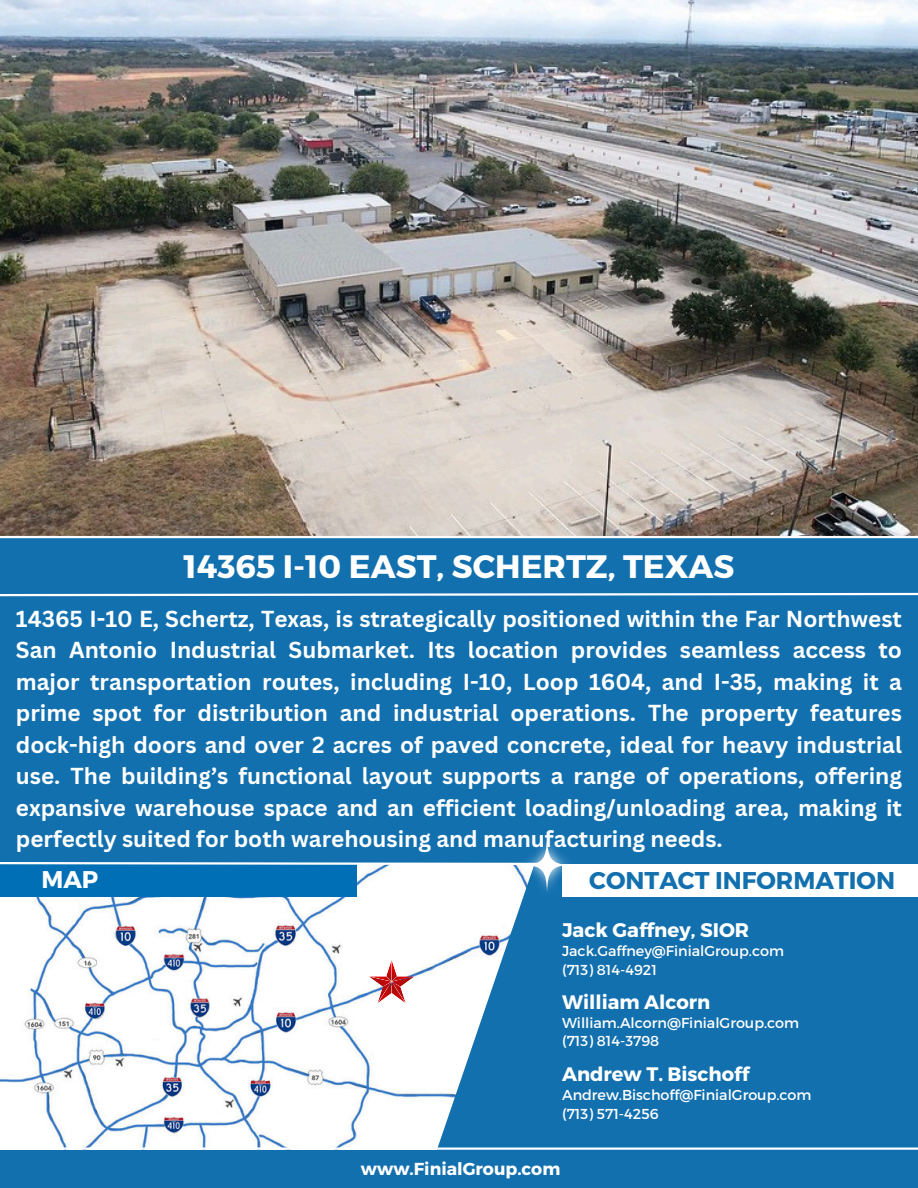
<style>
.page{position:relative;width:918px;height:1188px;background:#fff}
.page>*{position:absolute;margin:0;border:0;box-sizing:border-box;transform-origin:0 0}
.t1{font:700 32.4px "Montserrat";color:#fff}
.t2{font:700 24.15px "Montserrat";color:#1370af}
.t3{font:700 24.15px "Montserrat";color:#fff}
.t4{font:700 22.5px/31.5px "Canva Sans";color:#fff;text-align:justify}
.t5{font:700 19.65px "Montserrat";color:#fff}
.t6{font:700 19.5px "Montserrat";color:#fff}
.t7{font:700 17.4px "Montserrat";color:#fff}
.t8{font:14.4px "Montserrat";color:#fff}
</style>
<div class="page">
<img style="left:0;top:866px;width:387px;height:282px">
<div style="left:0;top:1150px;width:918px;height:38px;background:#1370af"></div>
<img style="left:0;top:0;width:918px;height:536px">
<div style="left:0;top:586px;width:918px;height:277px;background:#1370af"></div>
<div style="left:0;top:537px;width:918px;height:56px;background:#1370af"></div>
<hr style="left:0;top:536px;width:918px;height:2px;background:#fff">
<svg style="left:387px;top:863px;width:531px;height:285px;fill:#1370af"></svg>
<svg style="left:0;top:592px;width:918px;height:5px"></svg>
<div style="left:0;top:864px;width:356px;height:33px;background:#006fb6"></div>
<svg style="left:0;top:862px;width:513px;height:4px"></svg>
<div style="left:562px;top:864px;width:356px;height:33px;background:#fff"></div>
<img style="left:513px;top:862px;width:68px;height:40px">
<svg style="left:523px;top:838px;width:48px;height:54px"></svg>
<svg style="left:369px;top:976px;width:46px;height:27px"></svg>
<p class="t1" style="left:184px;top:545px;width:552px">14365 I-10 EAST, SCHERTZ, TEXAS</p>
<h4 class="t4" style="left:16px;top:602px;width:888px">14365 I-10 E, Schertz, Texas, is strategically positioned within the Far Northwest San Antonio Industrial Submarket. Its location provides seamless access to major transportation routes, including I-10, Loop 1604, and I-35, making it a prime spot for distribution and industrial operations. The property features dock-high doors and over 2 acres of paved concrete, ideal for heavy industrial use. The building’s functional layout supports a range of operations, offering expansive warehouse space and an efficient loading/unloading area, making it perfectly suited for both warehousing and manufacturing needs.</h4>
<h2 class="t3" style="left:41px;top:863px;width:58px">MAP</h2>
<p class="t2" style="left:589px;top:865px;width:307px">CONTACT INFORMATION</p>
<h4 class="t5" style="left:562px;top:917px;width:189px">Jack Gaffney, SIOR</h4>
<p class="t8" style="left:562px;top:941px;width:224px">Jack.Gaffney@FinialGroup.com</p>
<p class="t8" style="left:562px;top:961px;width:96px">(713) 814-4921</p>
<p class="t6" style="left:562px;top:989px;width:150px">William Alcorn</p>
<p class="t8" style="left:562px;top:1032px;width:99px">(713) 814-3798</p>
<h4 class="t8" style="left:562px;top:1013px;width:239px">William.Alcorn@FinialGroup.com</h4>
<p class="t6" style="left:562px;top:1062px;width:189px">Andrew T. Bischoff</p>
<p class="t8" style="left:562px;top:1104px;width:98px">(713) 571-4256</p>
<h5 class="t8" style="left:562px;top:1086px;width:251px">Andrew.Bischoff@FinialGroup.com</h5>
<h3 class="t7" style="left:361px;top:1158px;width:201px">www.FinialGroup.com</h3>
</div>
